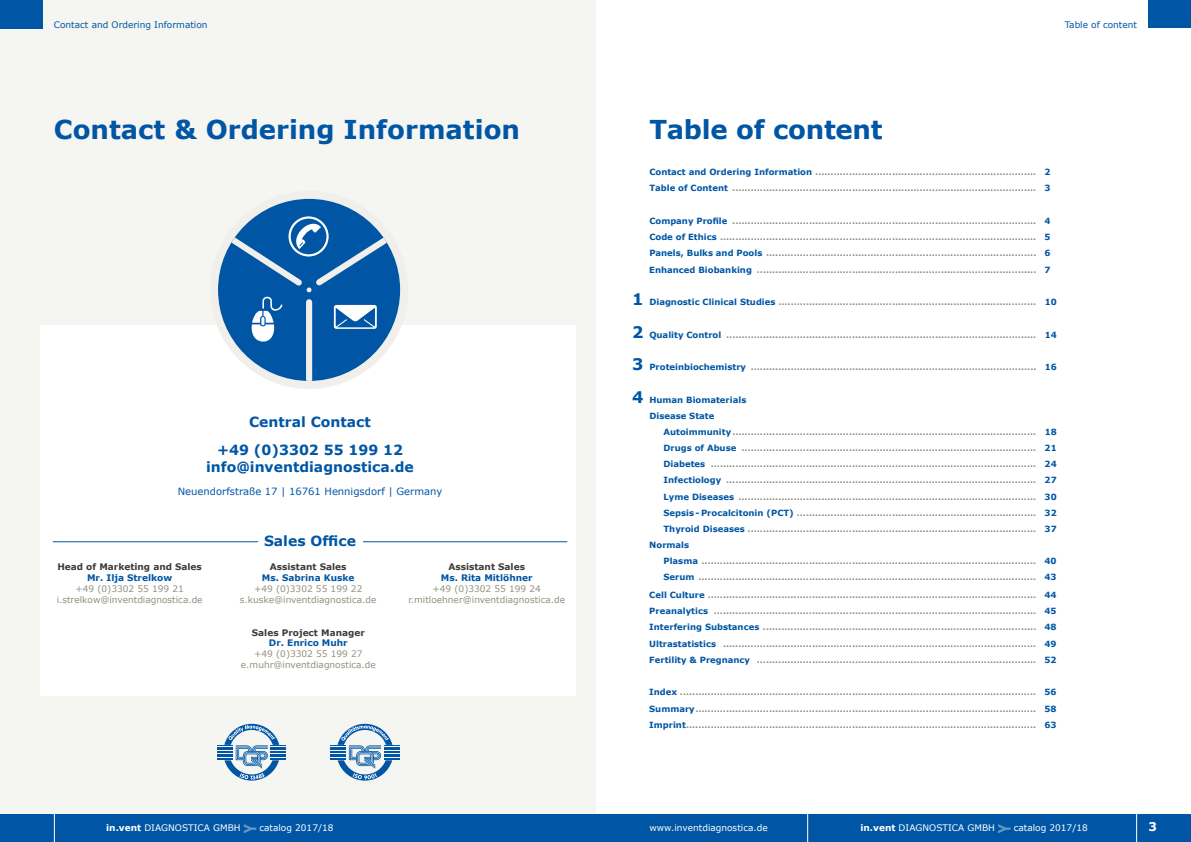
<style>
.page{position:relative;width:1191px;height:842px;background:#fff}
.page>*{position:absolute;margin:0;border:0;box-sizing:border-box;transform-origin:0 0}
.t1{font:700 26px "Verdana";color:#0056a4}
.t2{font:700 14px/16.8px "Verdana";color:#0056a4;text-align:center}
.t3{font:700 12px "Verdana";color:#fff}
.t4{font:10px "Verdana";color:#0056a4}
.t5{font:9px/10.8px "Verdana";color:#929080;text-align:center}
.t6{font:9px "Verdana";color:#fff}
.t7{font:700 9px "Verdana";color:#3c3c3b}
.t8{font:700 9px "Verdana";color:#0056a4}
.t9{font:9px "Verdana";color:#0056a4}
.t10{font:700 8.5px/16.3px "Verdana";color:#929080;text-align:justify}
.t11{font:700 8.5px/16px "Verdana";color:#0056a4}
.s1{color:#0056a4}
.s2{font-size:16px;color:#0056a4}
.s3{font-size:16px}
.s4{font-weight:700}
</style>
<div class="page">
<div style="left:1148px;top:0;width:43px;height:28px;background:#0056a4"></div>
<div style="left:595px;top:814px;width:596px;height:28px;background:#0056a4"></div>
<svg style="left:807px;top:814px;width:1px;height:28px"></svg>
<svg style="left:1136px;top:814px;width:1px;height:28px"></svg>
<div style="left:0;top:814px;width:595px;height:28px;background:#0056a4"></div>
<svg style="left:54px;top:814px;width:1px;height:28px"></svg>
<svg style="left:998px;top:824px;width:12px;height:9px"></svg>
<svg style="left:244px;top:824px;width:12px;height:9px"></svg>
<div style="left:0;top:0;width:595px;height:814px;background:#f5f5f2"></div>
<div style="left:40px;top:326px;width:536px;height:370px;background:#fff"></div>
<div style="left:0;top:0;width:43px;height:28px;background:#0056a4"></div>
<svg style="left:214px;top:195px;width:190px;height:190px;fill:#0056a4"></svg>
<div style="left:306px;top:302px;width:6px;height:78px;background:#f0efec"></div>
<div style="left:210px;top:191px;width:198px;height:198px;border:8px solid #f0efec;border-radius:50%"></div>
<svg style="left:218px;top:215px;width:175px;height:127px"></svg>
<hr style="left:0;top:813px;width:595px;height:1px;background:#fff">
<hr style="left:53px;top:541px;width:514px;height:1px;background:#0056a4">
<div style="left:257px;top:535px;width:105px;height:11px;background:#fff"></div>
<svg style="left:217px;top:724px;width:69px;height:57px"></svg>
<svg style="left:330px;top:724px;width:69px;height:57px"></svg>
<p class="t9" style="left:54px;top:19px;width:155px">Contact and Ordering Information</p>
<h1 class="t1" style="left:54px;top:113px;width:468px">Contact &amp; Ordering Information</h1>
<h2 class="t2" style="left:249px;top:414px;width:123px">Central Contact</h2>
<h2 class="t2" style="left:206px;top:442px;width:209px">+49 (0)3302 55 199 12 info@inventdiagnostica.de</h2>
<p class="t4" style="left:178px;top:485px;width:266px">Neuendorfstraße 17 | 16761 Hennigsdorf | Germany</p>
<p class="t7" style="left:57px;top:561px;width:146px">Head of Marketing and Sales</p>
<p class="t8" style="left:87px;top:572px;width:87px">Mr. Ilja Strelkow</p>
<p class="t5" style="left:57px;top:583px;width:147px">+49 (0)3302 55 199 21 i.strelkow@inventdiagnostica.de</p>
<h2 class="t2" style="left:264px;top:532px;width:93px">Sales Office</h2>
<p class="t7" style="left:270px;top:561px;width:78px">Assistant Sales</p>
<p class="t8" style="left:262px;top:572px;width:94px">Ms. Sabrina Kuske</p>
<p class="t5" style="left:240px;top:583px;width:138px">+49 (0)3302 55 199 22 s.kuske@inventdiagnostica.de</p>
<p class="t7" style="left:252px;top:626px;width:114px">Sales Project Manager</p>
<p class="t8" style="left:269px;top:637px;width:80px">Dr. Enrico Muhr</p>
<p class="t5" style="left:241px;top:649px;width:136px">+49 (0)3302 55 199 27 e.muhr@inventdiagnostica.de</p>
<p class="t7" style="left:448px;top:561px;width:78px">Assistant Sales</p>
<p class="t8" style="left:441px;top:572px;width:93px">Ms. Rita Mitlöhner</p>
<p class="t5" style="left:408px;top:583px;width:158px">+49 (0)3302 55 199 24 r.mitloehner@inventdiagnostica.de</p>
<p class="t9" style="left:1064px;top:19px;width:74px">Table of content</p>
<h1 class="t1" style="left:649px;top:113px;width:235px">Table of content</h1>
<p class="t10" style="left:649px;top:164px;width:403px"><span class="s1">Contact and Ordering Information</span> ........................................................................ <span class="s1">2<br>Table of Content</span> ................................................................................................... <span class="s1">3</span></p>
<p class="t10" style="left:649px;top:213px;width:403px"><span class="s1">Company Profile</span> ................................................................................................... <span class="s1">4<br>Code of Ethics</span> ....................................................................................................... <span class="s1">5<br>Panels, Bulks and Pools</span> ........................................................................................ <span class="s1">6<br>Enhanced Biobanking</span> ........................................................................................... <span class="s1">7</span></p>
<p class="t10" style="left:632px;top:294px;width:426px"><span class="s2">1</span> <span class="s1">Diagnostic Clinical Studies</span> .................................................................................... <span class="s1">10</span></p>
<p class="t10" style="left:632px;top:327px;width:426px"><span class="s2">2</span> <span class="s1">Quality Control</span> ..................................................................................................... <span class="s1">14</span></p>
<p class="t10" style="left:632px;top:359px;width:426px"><span class="s2">3</span> <span class="s1">Proteinbiochemistry</span> ............................................................................................. <span class="s1">16</span></p>
<p class="t11" style="left:649px;top:392px;width:98px;text-indent:-17px"><span class="s3">4</span> Human Biomaterials<br>Disease State</p>
<p class="t10" style="left:663px;top:424px;width:395px"><span class="s1">Autoimmunity</span>................................................................................................... <span class="s1">18</span></p>
<p class="t10" style="left:663px;top:440px;width:395px"><span class="s1">Drugs of Abuse</span> ................................................................................................ <span class="s1">21</span></p>
<p class="t10" style="left:663px;top:456px;width:395px"><span class="s1">Diabetes</span> .......................................................................................................... <span class="s1">24</span></p>
<p class="t10" style="left:663px;top:472px;width:395px"><span class="s1">Infectiology</span> ..................................................................................................... <span class="s1">27</span></p>
<p class="t10" style="left:663px;top:488px;width:395px"><span class="s1">Lyme Diseases</span> ................................................................................................. <span class="s1">30</span></p>
<p class="t10" style="left:663px;top:505px;width:395px"><span class="s1">Sepsis - Procalcitonin (PCT)</span> .............................................................................. <span class="s1">32</span></p>
<p class="t10" style="left:663px;top:521px;width:395px"><span class="s1">Thyroid Diseases</span> .............................................................................................. <span class="s1">37</span></p>
<p class="t11" style="left:649px;top:537px;width:41px">Normals</p>
<p class="t10" style="left:663px;top:553px;width:395px"><span class="s1">Plasma</span> ............................................................................................................. <span class="s1">40</span></p>
<p class="t10" style="left:663px;top:569px;width:395px"><span class="s1">Serum</span> .............................................................................................................. <span class="s1">43</span></p>
<p class="t10" style="left:649px;top:587px;width:409px"><span class="s1">Cell Culture</span> ........................................................................................................... <span class="s1">44<br>Preanalytics</span> ......................................................................................................... <span class="s1">45<br>Interfering Substances</span> ......................................................................................... <span class="s1">48<br>Ultrastatistics</span> ...................................................................................................... <span class="s1">49<br>Fertility &amp; Pregnancy</span> ........................................................................................... <span class="s1">52</span></p>
<p class="t10" style="left:649px;top:684px;width:409px"><span class="s1">Index</span> .................................................................................................................... <span class="s1">56<br>Summary</span>............................................................................................................... <span class="s1">58<br>Imprint</span>.................................................................................................................. <span class="s1">63</span></p>
<p class="t6" style="left:106px;top:822px;width:136px"><span class="s4">in.vent</span> DIAGNOSTICA GMBH</p>
<p class="t6" style="left:259px;top:822px;width:76px">catalog 2017/18</p>
<p class="t6" style="left:649px;top:822px;width:120px">www.inventdiagnostica.de</p>
<p class="t6" style="left:860px;top:822px;width:136px"><span class="s4">in.vent</span> DIAGNOSTICA GMBH</p>
<p class="t6" style="left:1013px;top:822px;width:76px">catalog 2017/18</p>
<h3 class="t3" style="left:1148px;top:819px;width:10px">3</h3>
</div>
